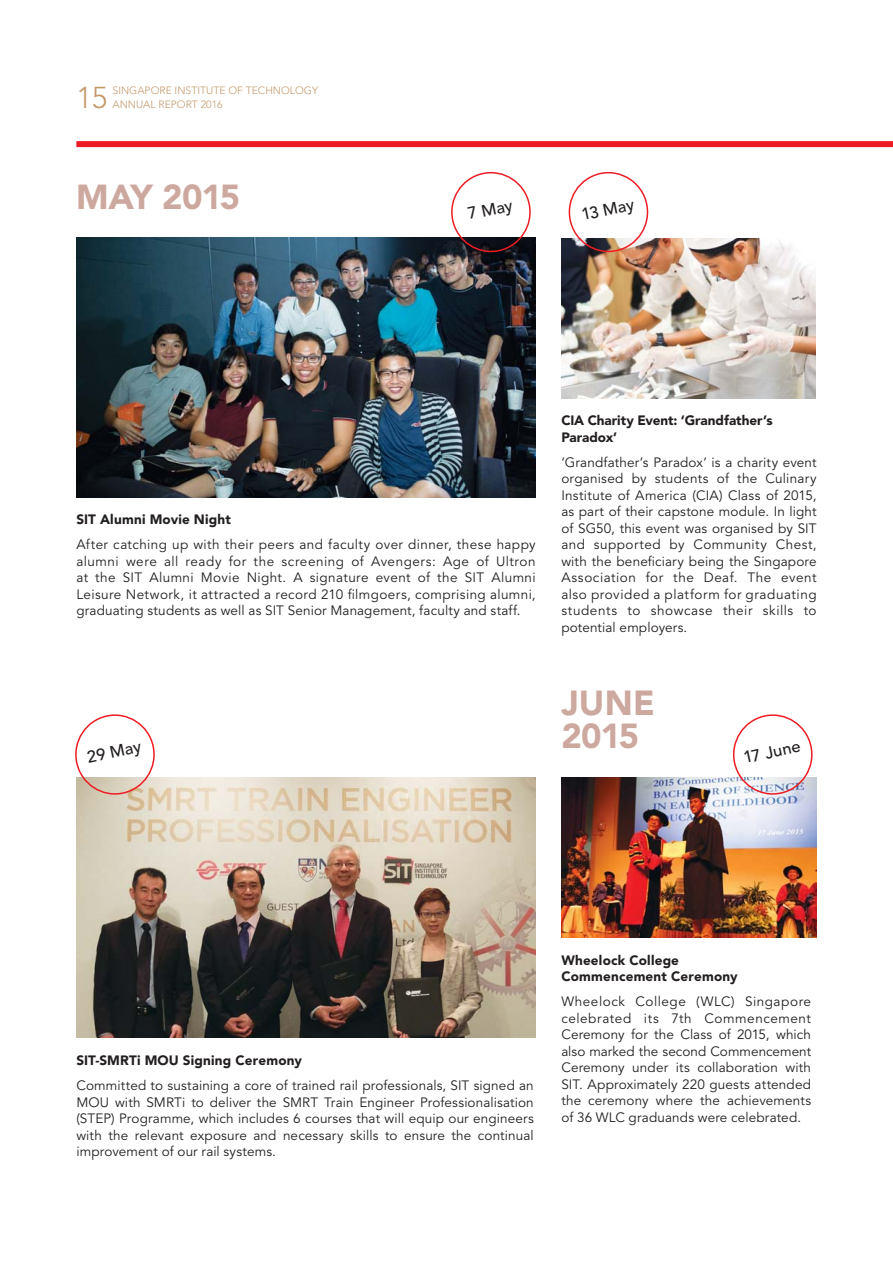
<style>
.page{position:relative;width:893px;height:1263px;background:#fff}
.page>*{position:absolute;margin:0;border:0;box-sizing:border-box;transform-origin:0 0}
.t1{font:900 34.5px/33px "Avenir LT Std";letter-spacing:-.015em;color:#cda89f}
.t2{font:300 30px "Avenir LT Std";color:#c49a6b}
.t3{font:500 16.5px "Avenir LT Std";color:#231f20}
.t4{font:13.5px/16.5px "Avenir LT Std";letter-spacing:.01em;color:#231f20;text-align:justify}
.t5{font:900 13.5px/16.5px "Avenir LT Std";letter-spacing:.01em;color:#231f20}
.t6{font:300 10.5px/13.5px "Avenir LT Std";color:#c49a6b}
</style>
<div class="page">
<div style="left:76px;top:141px;width:816px;height:6px;background:#ed1c24"></div>
<img style="left:76px;top:238px;width:460px;height:259px">
<img style="left:561px;top:777px;width:255px;height:160px">
<svg style="left:448px;top:172px;width:85px;height:83px"></svg>
<svg style="left:730px;top:714px;width:85px;height:84px"></svg>
<img style="left:561px;top:238px;width:255px;height:160px">
<svg style="left:565px;top:172px;width:86px;height:83px"></svg>
<img style="left:76px;top:778px;width:460px;height:259px">
<svg style="left:75px;top:714px;width:83px;height:84px"></svg>
<h2 class="t2" style="left:76px;top:83px;width:33px">15</h2>
<p class="t6" style="left:112px;top:85px;width:207px">SINGAPORE INSTITUTE OF TECHNOLOGY<br>ANNUAL REPORT 2016</p>
<h1 class="t1" style="left:76px;top:182px;width:165px">MAY 2015</h1>
<p class="t3" style="left:466px;top:206px;width:47px;rotate:-12deg">7 May</p>
<p class="t3" style="left:580px;top:207px;width:55px;rotate:-12deg">13 May</p>
<p class="t5" style="left:76px;top:512px;width:156px">SIT Alumni Movie Night</p>
<p class="t4" style="left:76px;top:537px;width:461px">After catching up with their peers and faculty over dinner, these happy alumni were all ready for the screening of Avengers: Age of Ultron at the SIT Alumni Movie Night. A signature event of the SIT Alumni Leisure Network, it attracted a record 210 filmgoers, comprising alumni, graduating students as well as SIT Senior Management, faculty and staff.</p>
<p class="t3" style="left:86px;top:750px;width:56px;rotate:-12deg">29 May</p>
<p class="t5" style="left:561px;top:413px;width:213px">CIA Charity Event: ‘Grandfather’s<br>Paradox’</p>
<p class="t4" style="left:561px;top:455px;width:257px">‘Grandfather’s Paradox’ is a charity event organised by students of the Culinary Institute of America (CIA) Class of 2015, as part of their capstone module. In light of SG50, this event was organised by SIT and supported by Community Chest, with the beneficiary being the Singapore Association for the Deaf. The event also provided a platform for graduating students to showcase their skills to potential employers.</p>
<h1 class="t1" style="left:561px;top:689px;width:95px">JUNE<br>2015</h1>
<p class="t3" style="left:742px;top:750px;width:59px;rotate:-12deg">17 June</p>
<p class="t5" style="left:76px;top:1053px;width:227px">SIT-SMRTi MOU Signing Ceremony</p>
<p class="t4" style="left:76px;top:1078px;width:459px">Committed to sustaining a core of trained rail professionals, SIT signed an MOU with SMRTi to deliver the SMRT Train Engineer Professionalisation (STEP) Programme, which includes 6 courses that will equip our engineers with the relevant exposure and necessary skills to ensure the continual improvement of our rail systems.</p>
<p class="t5" style="left:561px;top:952px;width:178px">Wheelock College<br>Commencement Ceremony</p>
<p class="t4" style="left:561px;top:994px;width:251px">Wheelock College (WLC) Singapore celebrated its 7th Commencement Ceremony for the Class of 2015, which also marked the second Commencement Ceremony under its collaboration with SIT. Approximately 220 guests attended the ceremony where the achievements of 36 WLC graduands were celebrated.</p>
</div>
